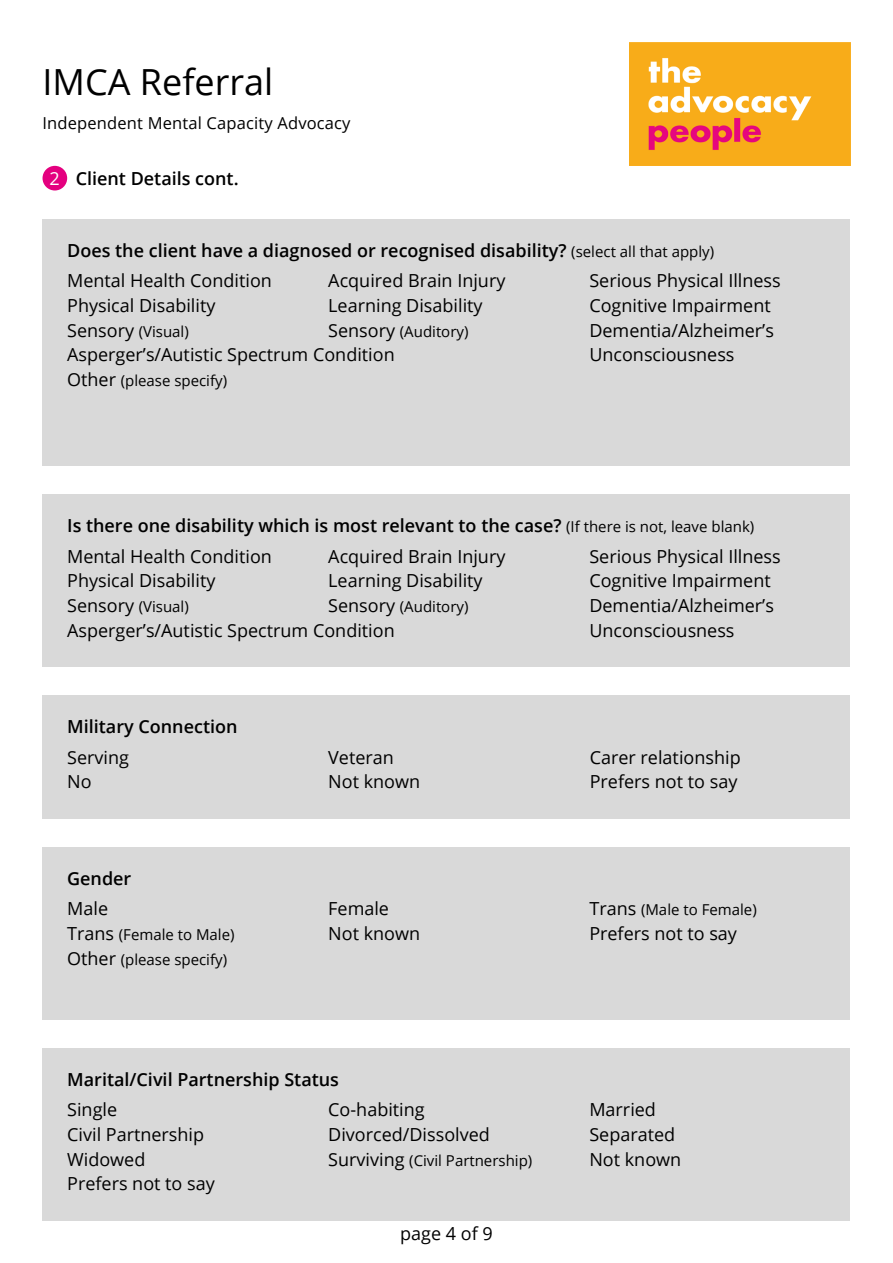
<style>
.page{position:relative;width:893px;height:1263px;background:#fff}
.page>*{position:absolute;margin:0;border:0;box-sizing:border-box;transform-origin:0 0}
.t1{font:36px "Open Sans";color:#000}
.t2{font:18px/24.6px "Open Sans";color:#000}
.t3{font:600 18px "Open Sans";color:#000}
.t4{font:16.5px "Open Sans";letter-spacing:.01em;color:#000}
.t5{font:15px "Open Sans";color:#000}
.s1{font-weight:400;color:#fff}
.s2{font-weight:400;font-size:15px}
.s3{font-size:18px}
</style>
<div class="page">
<img style="left:629px;top:43px;width:221px;height:123px">
<div style="left:43px;top:166px;width:24px;height:24px;background:#e4007f;border-radius:50%"></div>
<div style="left:43px;top:219px;width:807px;height:247px;background:#d9d9d9"></div>
<div style="left:43px;top:847px;width:807px;height:172px;background:#d9d9d9"></div>
<div style="left:43px;top:1048px;width:807px;height:172px;background:#d9d9d9"></div>
<div style="left:43px;top:695px;width:807px;height:123px;background:#d9d9d9"></div>
<div style="left:43px;top:494px;width:807px;height:173px;background:#d9d9d9"></div>
<h1 class="t1" style="left:43px;top:57px;width:232px">IMCA Referral</h1>
<p class="t4" style="left:43px;top:112px;width:310px">Independent Mental Capacity Advocacy</p>
<p class="t3" style="left:49px;top:166px;width:191px"><span class="s1">2</span> Client Details cont.</p>
<p class="t3" style="left:67px;top:238px;width:649px">Does the client have a diagnosed or recognised disability? <span class="s2">(select all that apply)</span></p>
<p class="t2" style="left:67px;top:268px;width:206px">Mental Health Condition</p>
<p class="t5" style="left:67px;top:321px;width:123px"><span class="s3">Sensory</span> (Visual)</p>
<p class="t2" style="left:328px;top:268px;width:179px">Acquired Brain Injury</p>
<p class="t5" style="left:328px;top:321px;width:142px"><span class="s3">Sensory</span> (Auditory)</p>
<p class="t2" style="left:67px;top:293px;width:150px">Physical Disability</p>
<p class="t2" style="left:67px;top:342px;width:329px">Asperger’s/Autistic Spectrum Condition</p>
<p class="t2" style="left:328px;top:293px;width:156px">Learning Disability</p>
<p class="t5" style="left:67px;top:370px;width:161px"><span class="s3">Other</span> (please specify)</p>
<p class="t2" style="left:589px;top:268px;width:193px">Serious Physical Illness</p>
<p class="t2" style="left:589px;top:317px;width:186px">Dementia/Alzheimer’s</p>
<p class="t2" style="left:589px;top:293px;width:183px">Cognitive Impairment</p>
<p class="t2" style="left:589px;top:342px;width:147px">Unconsciousness</p>
<p class="t3" style="left:67px;top:513px;width:689px">Is there one disability which is most relevant to the case? <span class="s2">(If there is not, leave blank)</span></p>
<p class="t2" style="left:67px;top:543px;width:206px">Mental Health Condition</p>
<p class="t5" style="left:67px;top:596px;width:123px"><span class="s3">Sensory</span> (Visual)</p>
<p class="t2" style="left:328px;top:543px;width:179px">Acquired Brain Injury</p>
<p class="t5" style="left:328px;top:596px;width:142px"><span class="s3">Sensory</span> (Auditory)</p>
<p class="t2" style="left:67px;top:568px;width:150px">Physical Disability</p>
<p class="t2" style="left:67px;top:617px;width:329px">Asperger’s/Autistic Spectrum Condition</p>
<p class="t2" style="left:328px;top:568px;width:156px">Learning Disability</p>
<p class="t3" style="left:67px;top:714px;width:172px">Military Connection</p>
<p class="t2" style="left:589px;top:543px;width:193px">Serious Physical Illness</p>
<p class="t2" style="left:589px;top:592px;width:186px">Dementia/Alzheimer’s</p>
<p class="t2" style="left:589px;top:568px;width:183px">Cognitive Impairment</p>
<p class="t2" style="left:589px;top:617px;width:147px">Unconsciousness</p>
<p class="t2" style="left:67px;top:744px;width:63px">Serving</p>
<p class="t2" style="left:328px;top:744px;width:67px">Veteran</p>
<p class="t2" style="left:590px;top:744px;width:152px">Carer relationship</p>
<p class="t2" style="left:67px;top:769px;width:26px">No</p>
<p class="t2" style="left:590px;top:769px;width:149px">Prefers not to say</p>
<p class="t2" style="left:328px;top:769px;width:93px">Not known</p>
<p class="t3" style="left:67px;top:866px;width:66px">Gender</p>
<p class="t2" style="left:67px;top:896px;width:42px">Male</p>
<p class="t5" style="left:67px;top:924px;width:169px"><span class="s3">Trans</span> (Female to Male)</p>
<p class="t5" style="left:67px;top:949px;width:161px"><span class="s3">Other</span> (please specify)</p>
<p class="t2" style="left:328px;top:896px;width:93px">Female<br>Not known</p>
<p class="t3" style="left:67px;top:1067px;width:273px">Marital/Civil Partnership Status</p>
<p class="t2" style="left:67px;top:1097px;width:52px">Single</p>
<p class="t2" style="left:67px;top:1122px;width:138px">Civil Partnership<br>Widowed</p>
<p class="t2" style="left:67px;top:1171px;width:149px">Prefers not to say</p>
<p class="t2" style="left:328px;top:1097px;width:98px">Co-habiting</p>
<p class="t5" style="left:328px;top:1150px;width:206px"><span class="s3">Surviving</span> (Civil Partnership)</p>
<p class="t2" style="left:328px;top:1122px;width:163px">Divorced/Dissolved</p>
<p class="t2" style="left:400px;top:1220px;width:94px">page 4 of 9</p>
<p class="t5" style="left:589px;top:899px;width:169px"><span class="s3">Trans</span> (Male to Female)</p>
<p class="t2" style="left:589px;top:921px;width:149px">Prefers not to say</p>
<p class="t2" style="left:589px;top:1097px;width:87px">Married<br>Separated</p>
<p class="t2" style="left:589px;top:1146px;width:93px">Not known</p>
</div>
